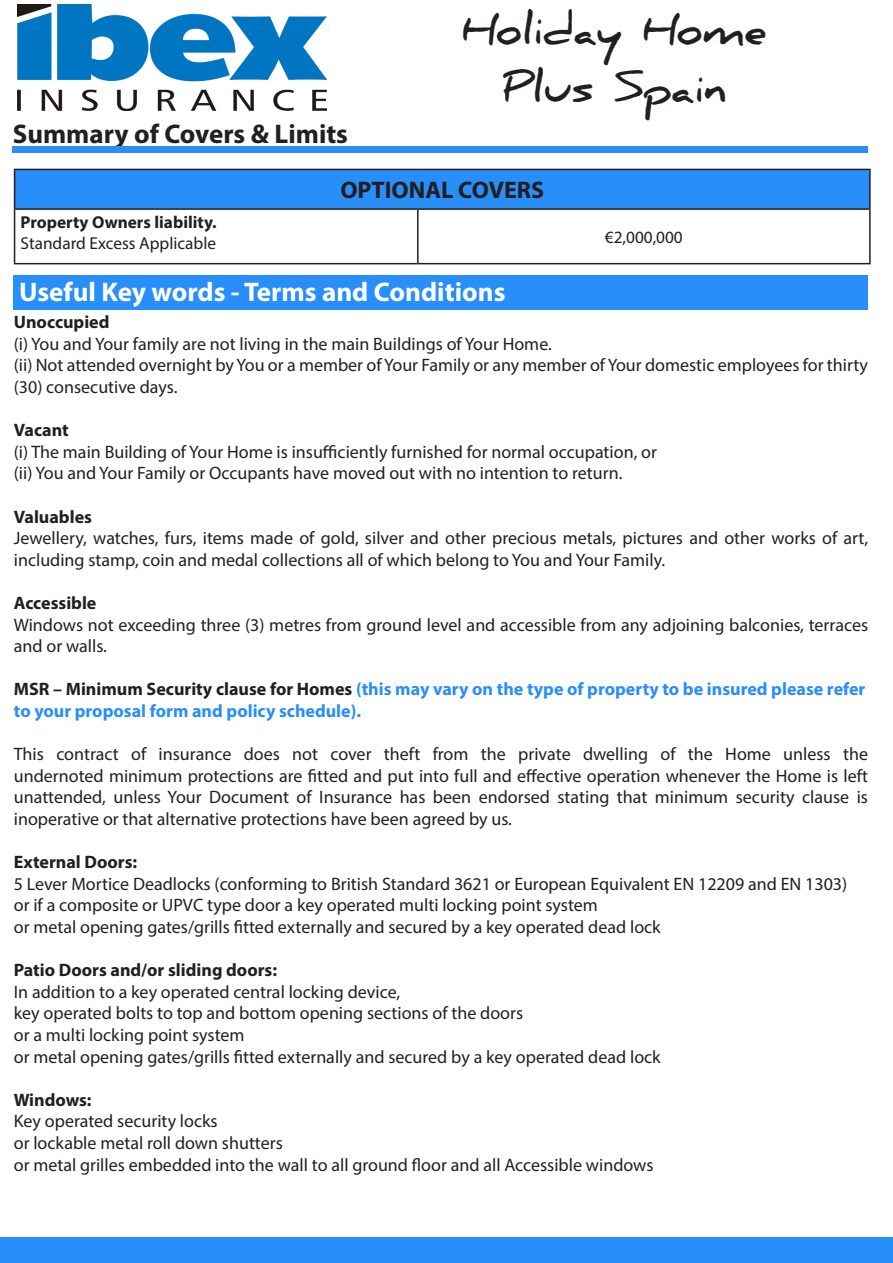
<style>
.page{position:relative;width:893px;height:1263px;background:#fff}
.page>*{position:absolute;margin:0;border:0;box-sizing:border-box;transform-origin:0 0}
.t1{font:700 42px "Daniel";color:#231f20}
.t2{font:700 27px "Myriad Pro";color:#fff}
.t3{font:700 27px "Myriad Pro";color:#231f20}
.t4{font:700 24px "Myriad Pro";color:#231f20}
.t5{font:18px/21.6px "Myriad Pro";color:#231f20}
.t6{font:700 18px/21.6px "Myriad Pro";color:#288ef9}
.t7{font:700 18px "Myriad Pro";color:#231f20}
.t8{font:17.25px "Myriad Pro";color:#231f20}
.t9{font:700 17.25px "Myriad Pro";color:#231f20}
.s1{color:#231f20}
</style>
<div class="page">
<div style="left:14px;top:275px;width:854px;height:34px;background:#288ef9"></div>
<div style="left:15px;top:169px;width:855px;height:40px;background:#288ef9"></div>
<hr style="left:14px;top:169px;width:404px;height:1px;background:#231f20">
<hr style="left:14px;top:170px;width:1px;height:38px;background:#231f20">
<hr style="left:418px;top:169px;width:453px;height:1px;background:#231f20">
<hr style="left:869px;top:170px;width:2px;height:38px;background:#231f20">
<hr style="left:14px;top:208px;width:404px;height:2px;background:#231f20">
<hr style="left:14px;top:210px;width:1px;height:53px;background:#231f20">
<hr style="left:418px;top:208px;width:453px;height:2px;background:#231f20">
<hr style="left:417px;top:210px;width:2px;height:53px;background:#231f20">
<hr style="left:869px;top:210px;width:2px;height:53px;background:#231f20">
<hr style="left:14px;top:263px;width:404px;height:1px;background:#231f20">
<hr style="left:418px;top:263px;width:453px;height:1px;background:#231f20">
<div style="left:0;top:1237px;width:893px;height:26px;background:#288ef9"></div>
<img style="left:17px;top:4px;width:309px;height:107px">
<div style="left:13px;top:147px;width:855px;height:6px;background:#288ef9"></div>
<p class="t1" style="left:462px;top:5px;width:305px">Holiday Home</p>
<p class="t1" style="left:502px;top:63px;width:226px">Plus Spain</p>
<p class="t3" style="left:13px;top:116px;width:337px">Summary of Covers &amp; Limits</p>
<p class="t4" style="left:340px;top:174px;width:205px">OPTIONAL COVERS</p>
<p class="t9" style="left:21px;top:211px;width:198px">Property Owners liability.</p>
<p class="t8" style="left:21px;top:232px;width:197px">Standard Excess Applicable</p>
<p class="t8" style="left:605px;top:226px;width:79px">€2,000,000</p>
<p class="t2" style="left:19px;top:275px;width:488px">Useful Key words - Terms and Conditions</p>
<p class="t7" style="left:14px;top:310px;width:97px">Unoccupied</p>
<p class="t5" style="left:14px;top:333px;width:539px">(i) You and Your family are not living in the main Buildings of Your Home.</p>
<p class="t5" style="left:14px;top:354px;width:856px">(ii) Not attended overnight by You or a member of Your Family or any member of Your domestic employees for thirty (30) consecutive days.</p>
<p class="t7" style="left:14px;top:418px;width:56px">Vacant</p>
<p class="t5" style="left:14px;top:441px;width:645px">(i) The main Building of Your Home is insufficiently furnished for normal occupation, or</p>
<p class="t5" style="left:14px;top:462px;width:610px">(ii) You and Your Family or Occupants have moved out with no intention to return.</p>
<p class="t7" style="left:14px;top:505px;width:80px">Valuables</p>
<p class="t5" style="left:14px;top:527px;width:856px">Jewellery, watches, furs, items made of gold, silver and other precious metals, pictures and other works of art,</p>
<p class="t5" style="left:14px;top:549px;width:653px">including stamp, coin and medal collections all of which belong to You and Your Family.</p>
<p class="t7" style="left:14px;top:591px;width:84px">Accessible</p>
<p class="t5" style="left:14px;top:613px;width:856px">Windows not exceeding three (3) metres from ground level and accessible from any adjoining balconies, terraces and or walls.</p>
<p class="t6" style="left:14px;top:678px;width:853px"><span class="s1">MSR – Minimum Security clause for Homes</span> (this may vary on the type of property to be insured please refer to your proposal form and policy schedule).</p>
<p class="t5" style="left:14px;top:743px;width:856px">This contract of insurance does not cover theft from the private dwelling of the Home unless the</p>
<p class="t5" style="left:14px;top:765px;width:856px">undernoted minimum protections are fitted and put into full and effective operation whenever the Home is left</p>
<p class="t5" style="left:14px;top:786px;width:856px">unattended, unless Your Document of Insurance has been endorsed stating that minimum security clause is</p>
<p class="t5" style="left:14px;top:808px;width:500px">inoperative or that alternative protections have been agreed by us.</p>
<p class="t7" style="left:14px;top:850px;width:125px">External Doors:</p>
<p class="t5" style="left:14px;top:873px;width:835px">5 Lever Mortice Deadlocks (conforming to British Standard 3621 or European Equivalent EN 12209 and EN 1303)</p>
<p class="t5" style="left:14px;top:894px;width:586px">or if a composite or UPVC type door a key operated multi locking point system</p>
<p class="t5" style="left:14px;top:916px;width:648px">or metal opening gates/grills fitted externally and secured by a key operated dead lock</p>
<p class="t7" style="left:14px;top:958px;width:265px">Patio Doors and/or sliding doors:</p>
<p class="t5" style="left:14px;top:981px;width:388px">In addition to a key operated central locking device,</p>
<p class="t5" style="left:14px;top:1002px;width:511px">key operated bolts to top and bottom opening sections of the doors</p>
<p class="t5" style="left:14px;top:1024px;width:232px">or a multi locking point system</p>
<p class="t5" style="left:14px;top:1045px;width:648px">or metal opening gates/grills fitted externally and secured by a key operated dead lock</p>
<p class="t7" style="left:14px;top:1088px;width:79px">Windows:</p>
<p class="t5" style="left:14px;top:1110px;width:205px">Key operated security locks</p>
<p class="t5" style="left:14px;top:1132px;width:271px">or lockable metal roll down shutters</p>
<p class="t5" style="left:14px;top:1153px;width:641px">or metal grilles embedded into the wall to all ground floor and all Accessible windows</p>
</div>
